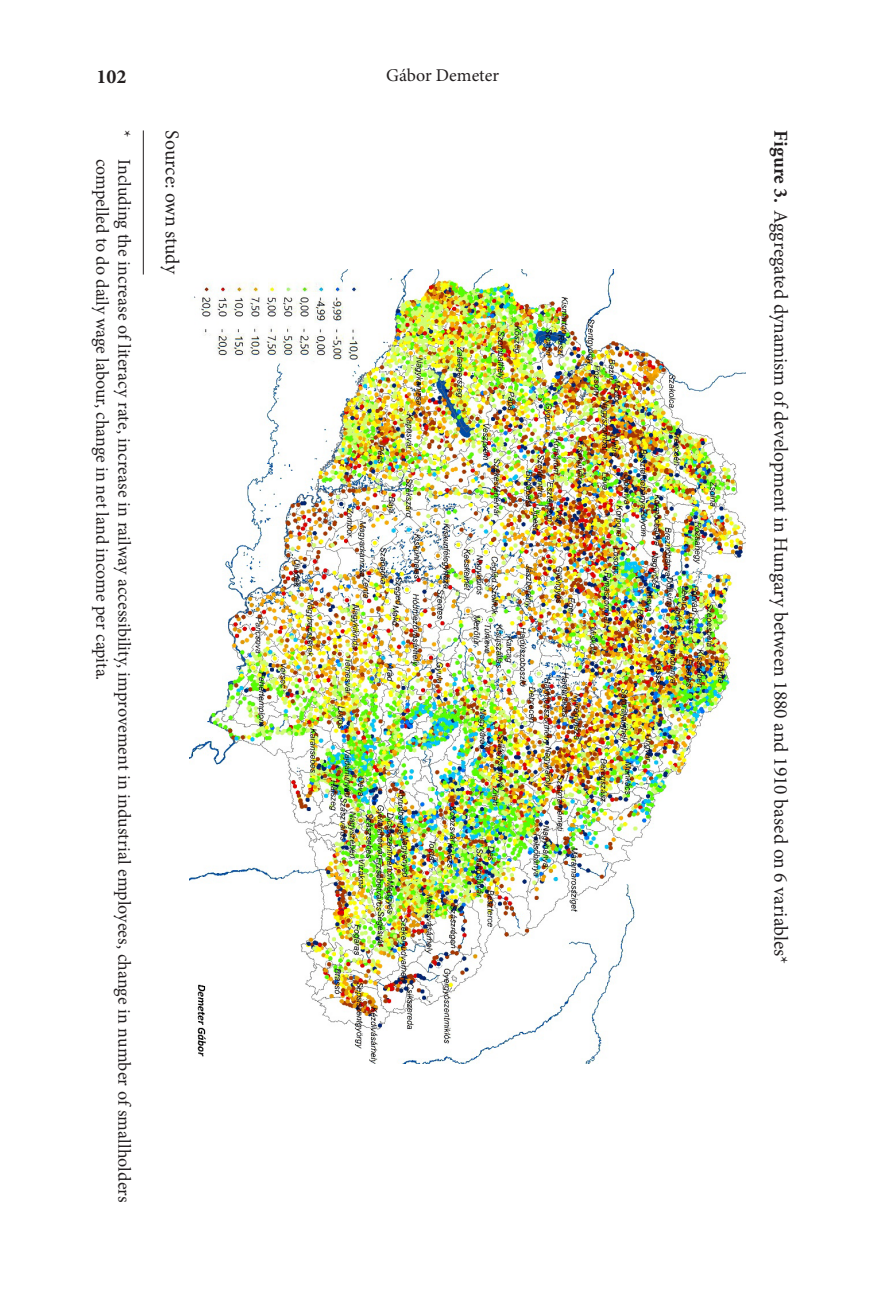
<style>
.page{position:relative;width:891px;height:1299px;background:#fff}
.page>*{position:absolute;margin:0;border:0;box-sizing:border-box;transform-origin:0 0}
.t1{font:700 20px "Minion Pro";color:#231f20}
._1_tekst{font:19.6px "Minion Pro";color:#231f20}
._2_przypis{font:18px "Minion Pro";color:#231f20}
._4_pagina{font:18px "Minion Pro";color:#231f20}
.s1{font-weight:700}
</style>
<div class="page">
<img style="left:190px;top:269px;width:555px;height:794px">
<hr style="left:143px;top:130px;width:1px;height:144px;background:#231f20">
<p class="t1" style="left:96px;top:62px;width:31px">102</p>
<p class="_2_przypis" style="left:136px;top:130px;width:9px;rotate:90deg">*</p>
<p class="_1_tekst" style="left:185px;top:130px;width:145px;rotate:90deg">Source: own study</p>
<p class="_2_przypis" style="left:114px;top:159px;width:523px;rotate:90deg">compelled to do daily wage labour, change in net land income per capita.</p>
<p class="_2_przypis" style="left:136px;top:159px;width:1045px;rotate:90deg">Including the increase of literacy rate, increase in railway accessibility, improvement in industrial employees, change in number of smallholders</p>
<p class="_4_pagina" style="left:386px;top:63px;width:114px">Gábor Demeter</p>
<p class="_1_tekst" style="left:793px;top:130px;width:840px;rotate:90deg"><span class="s1">Figure 3.</span> Aggregated dynamism of development in Hungary between 1880 and 1910 based on 6 variables*<sup>1</sup></p>
</div>
